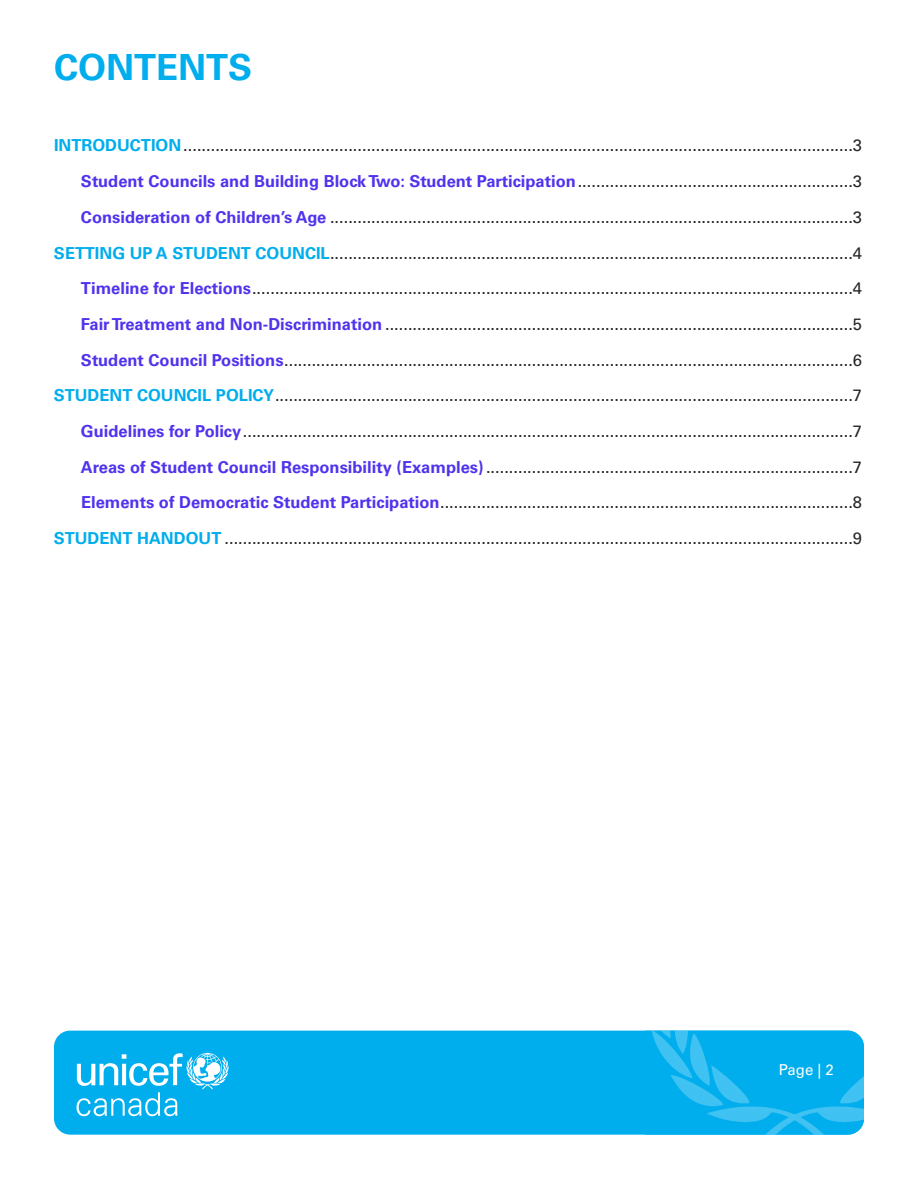
<style>
.page{position:relative;width:918px;height:1188px;background:#fff}
.page>*{position:absolute;margin:0;border:0;box-sizing:border-box;transform-origin:0 0}
.t1{font:700 36px "Univers LT Std";color:#00aded}
.t2{font:16.5px/35.7px "Univers LT Std";color:#272627;text-align:right}
.t3{font:15px "Univers LT Std";color:#fff}
.s1{font-weight:700;color:#00aded}
.s2{font-weight:700;color:#4f33ed}
</style>
<div class="page">
<div style="left:54px;top:1031px;width:810px;height:104px;background:#00aded;border-radius:16px"></div>
<svg style="left:77px;top:1053px;width:152px;height:63px"></svg>
<img style="left:645px;top:1030px;width:206px;height:17px">
<img style="left:848px;top:1031px;width:16px;height:104px">
<h1 class="t1" style="left:54px;top:54px;width:200px">CONTENTS</h1>
<p class="t2" style="left:54px;top:129px;width:810px"><span class="s1">INTRODUCTION</span>..................................................................................................................................................3<br><span class="s2">Student Councils and Building BlockTwo: Student Participation</span>............................................................3<br><span class="s2">Consideration of Children’s Age</span> ..................................................................................................................3<br><span class="s1">SETTING UP A STUDENT COUNCIL</span>..................................................................................................................4<br><span class="s2">Timeline for Elections</span>...................................................................................................................................4<br><span class="s2">FairTreatment and Non-Discrimination</span> ......................................................................................................5<br><span class="s2">Student Council Positions</span>............................................................................................................................6<br><span class="s1">STUDENT COUNCIL POLICY</span>..............................................................................................................................7<br><span class="s2">Guidelines for Policy</span>.....................................................................................................................................7<br><span class="s2">Areas of Student Council Responsibility (Examples)</span>................................................................................7<br><span class="s2">Elements of Democratic Student Participation</span>..........................................................................................8<br><span class="s1">STUDENT HANDOUT</span> .........................................................................................................................................9</p>
<p class="t3" style="left:779px;top:1064px;width:57px">Page | 2</p>
</div>
